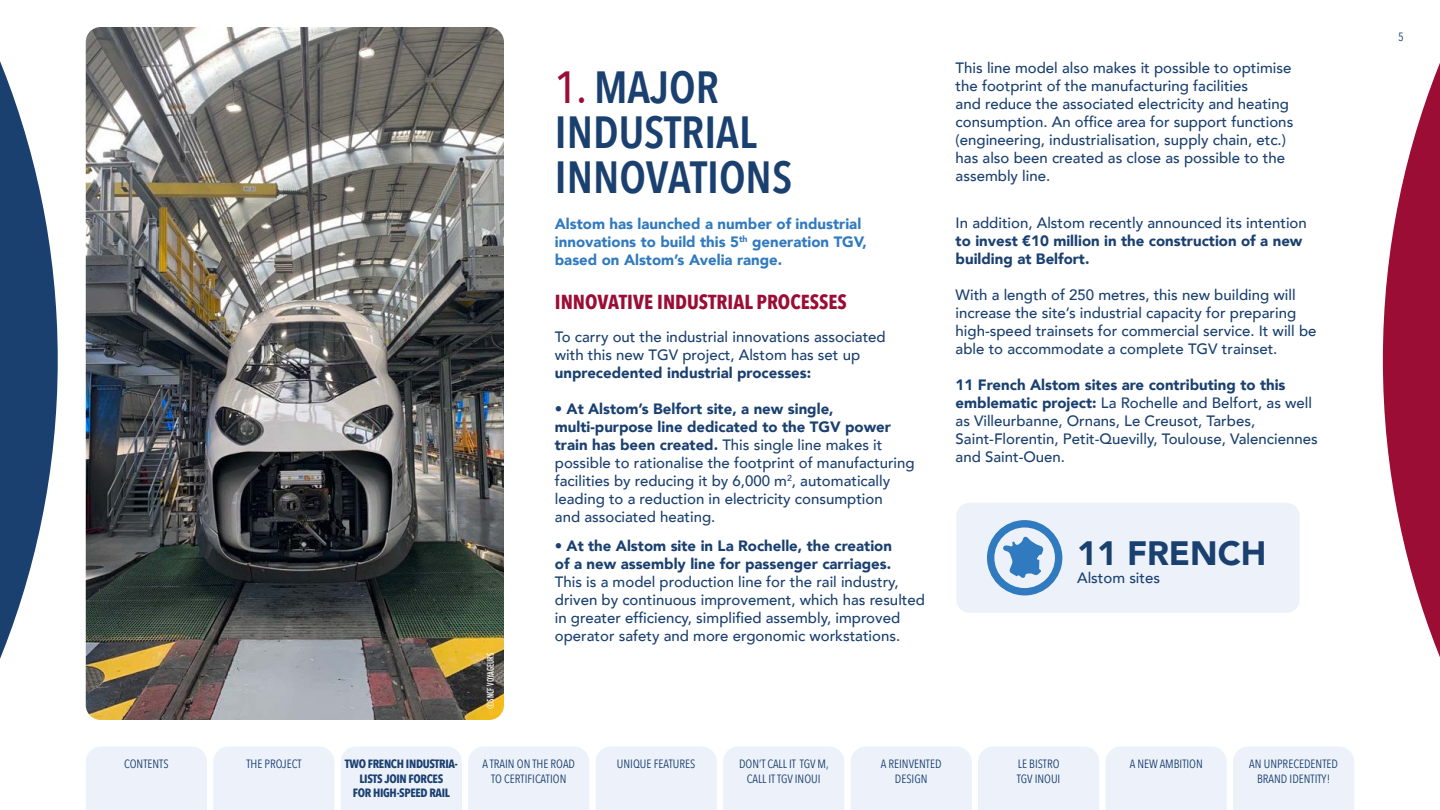
<style>
.page{position:relative;width:1440px;height:810px;background:#fff}
.page>*{position:absolute;margin:0;border:0;box-sizing:border-box;transform-origin:0 0}
.t1{font:600 45px/45px "Avenir Next Condensed";color:#1a4070}
.t2{font:900 33.75px "Avenir";color:#1a4070}
.t3{font:700 20.25px "Avenir Next Condensed";color:#9c0d36}
.t4{font:500 15px/18px "Avenir";color:#1a4070}
.t5{font:900 15px/18px "Avenir";color:#1a4070}
.t6{font:900 15px/18px "Avenir";color:#307abf}
.t7{font:12px/14.4px "Avenir Next Condensed";color:#1a4070;text-align:center}
.t8{font:700 12px/14.4px "Avenir Next Condensed";letter-spacing:-.025em;color:#1a4070;text-align:center}
.t9{font:500 condensed 9px "Futura";color:#fff}
.s1{font-weight:500;color:#9c0d36}
.s2{font-weight:900}
.s3{font-weight:500}
</style>
<div class="page">
<img style="left:86px;top:27px;width:418px;height:693px">
<svg style="left:0;top:61px;width:58px;height:598px;fill:#1a4070"></svg>
<svg style="left:1383px;top:63px;width:57px;height:594px"></svg>
<div style="left:956px;top:503px;width:344px;height:110px;background:#edf2fa;border-radius:13px"></div>
<svg style="left:987px;top:520px;width:75px;height:75px"></svg>
<div style="left:1233px;top:747px;width:121px;height:63px;background:#edf2fa"></div>
<div style="left:851px;top:747px;width:121px;height:63px;background:#edf2fa"></div>
<div style="left:978px;top:747px;width:121px;height:63px;background:#edf2fa"></div>
<div style="left:1106px;top:747px;width:121px;height:63px;background:#edf2fa"></div>
<div style="left:86px;top:747px;width:121px;height:63px;background:#edf2fa"></div>
<div style="left:213px;top:747px;width:121px;height:63px;background:#edf2fa"></div>
<div style="left:596px;top:747px;width:121px;height:63px;background:#edf2fa"></div>
<div style="left:468px;top:747px;width:121px;height:63px;background:#edf2fa"></div>
<div style="left:723px;top:747px;width:121px;height:63px;background:#edf2fa"></div>
<div style="left:341px;top:747px;width:121px;height:63px;background:#edf2fa"></div>
<p class="t9" style="left:485px;top:709px;width:58px;rotate:-90deg">©SNCF VOYAGEURS</p>
<h1 class="t1" style="left:555px;top:63px;width:239px"><span class="s1">1.</span> MAJOR<br>INDUSTRIAL<br>INNOVATIONS</h1>
<p class="t6" style="left:555px;top:215px;width:314px">Alstom has launched a number of industrial innovations to build this 5<sup>th</sup> generation TGV, based on Alstom’s Avelia range.</p>
<h3 class="t3" style="left:555px;top:290px;width:294px">INNOVATIVE INDUSTRIAL PROCESSES</h3>
<p class="t4" style="left:555px;top:327px;width:332px">To carry out the industrial innovations associated with this new TGV project, Alstom has set up</p>
<p class="t5" style="left:555px;top:364px;width:258px">unprecedented industrial processes:</p>
<p class="t4" style="left:555px;top:399px;width:361px">• <span class="s2">At Alstom’s Belfort site, a new single, multi-purpose line dedicated to the TGV power train has been created.</span> This single line makes it possible to rationalise the footprint of manufacturing facilities by reducing it by 6,000 m<sup>2</sup>, automatically leading to a reduction in electricity consumption<br>and associated heating.</p>
<p class="t5" style="left:555px;top:537px;width:339px"><span class="s3">•</span> At the Alstom site in La Rochelle, the creation of a new assembly line for passenger carriages.</p>
<p class="t4" style="left:555px;top:572px;width:372px">This is a model production line for the rail industry, driven by continuous improvement, which has resulted in greater efficiency, simplified assembly, improved operator safety and more ergonomic workstations.</p>
<p class="t4" style="left:956px;top:58px;width:339px">This line model also makes it possible to optimise the footprint of the manufacturing facilities<br>and reduce the associated electricity and heating consumption. An office area for support functions (engineering, industrialisation, supply chain, etc.) has also been created as close as possible to the assembly line.</p>
<p class="t4" style="left:956px;top:213px;width:353px">In addition, Alstom recently announced its intention</p>
<p class="t5" style="left:956px;top:231px;width:348px">to invest €10 million in the construction of a new building at Belfort.</p>
<p class="t4" style="left:956px;top:285px;width:362px">With a length of 250 metres, this new building will increase the site’s industrial capacity for preparing high-speed trainsets for commercial service. It will be able to accommodate a complete TGV trainset.</p>
<p class="t4" style="left:956px;top:375px;width:364px"><span class="s2">11 French Alstom sites are contributing to this emblematic project:</span> La Rochelle and Belfort, as well as Villeurbanne, Ornans, Le Creusot, Tarbes, Saint-Florentin, Petit-Quevilly, Toulouse, Valenciennes and Saint-Ouen.</p>
<h2 class="t2" style="left:1077px;top:524px;width:191px">11 FRENCH</h2>
<p class="t4" style="left:1077px;top:568px;width:85px">Alstom sites</p>
<p class="t8" style="left:345px;top:757px;width:115px">TWO FRENCH INDUSTRIA-<br>LISTS JOIN FORCES<br>FOR HIGH-SPEED RAIL</p>
<p class="t7" style="left:881px;top:756px;width:62px">A REINVENTED<br>DESIGN</p>
<p class="t7" style="left:1017px;top:756px;width:45px;text-align:left">LE BISTRO<br>TGV INOUI</p>
<p class="t7" style="left:1130px;top:756px;width:75px">A NEW AMBITION</p>
<p class="t7" style="left:1249px;top:756px;width:90px">AN UNPRECEDENTED<br>BRAND IDENTITY!</p>
<p class="t7" style="left:124px;top:756px;width:46px">CONTENTS</p>
<p class="t7" style="left:246px;top:756px;width:57px">THE PROJECT</p>
<p class="t7" style="left:482px;top:756px;width:94px">A TRAIN ON THE ROAD</p>
<p class="t7" style="left:617px;top:756px;width:80px">UNIQUE FEATURES</p>
<p class="t7" style="left:491px;top:771px;width:77px">TO CERTIFICATION</p>
<p class="t7" style="left:739px;top:756px;width:91px">DON’T CALL IT TGV M,<br>CALL IT TGV INOUI</p>
<p class="t7" style="left:1398px;top:29px;width:7px">5</p>
</div>
